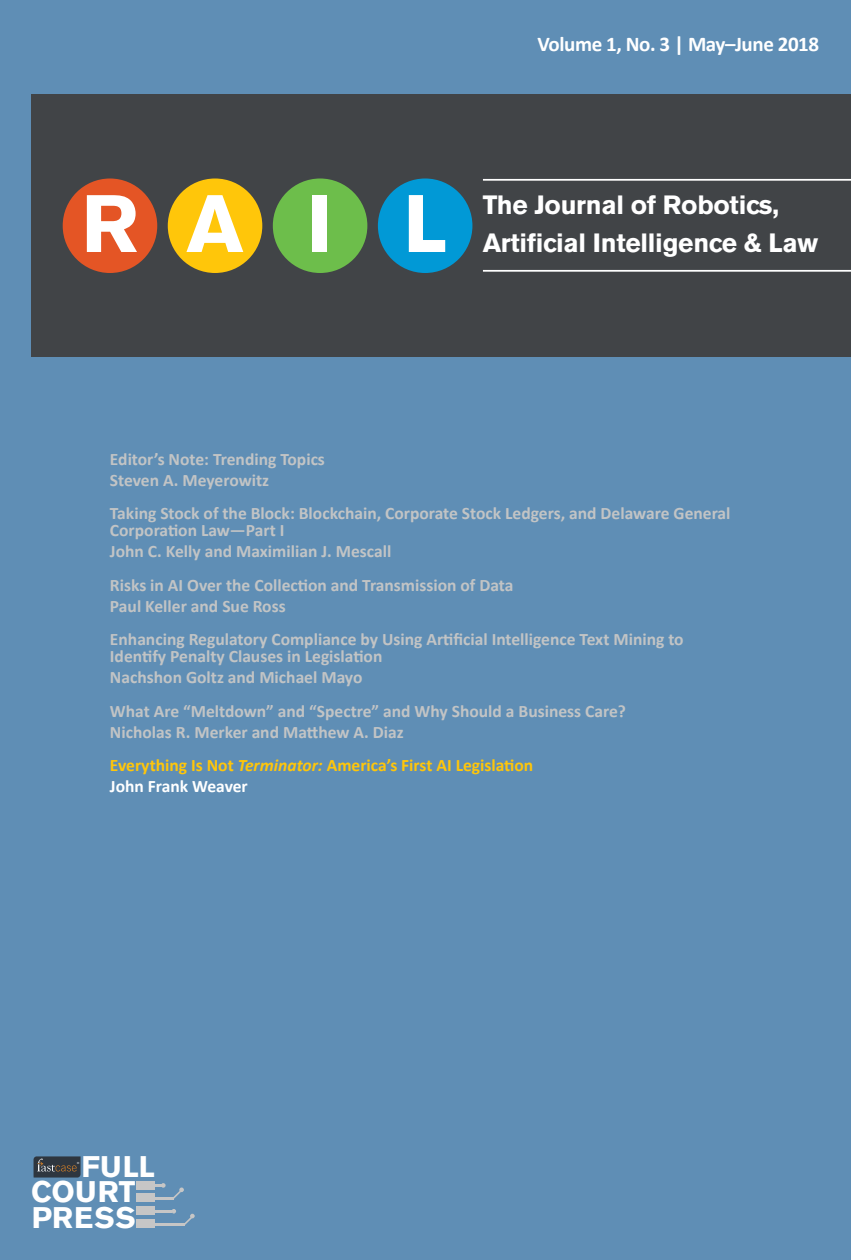
<style>
.page{position:relative;width:851px;height:1260px;background:#fff}
.page>*{position:absolute;margin:0;border:0;box-sizing:border-box;transform-origin:0 0}
.t1{font:700 80.5px "Akzidenz Grotesk BE";color:#fff}
.t2{font:700 29.57px/26.1px "Akzidenz Grotesk BE";color:#fff}
.t3{font:700 26.25px "Akzidenz Grotesk BE";letter-spacing:-.01em;color:#fff}
.t4{font:700 21px "Calibri";letter-spacing:-.02em;color:#fff}
.toc_article{font:700 17.5px/17.5px "Calibri";color:#c2c4c5}
.toc_author{font:700 17.5px "Calibri";color:#c2c4c5}
.toc_article-2{font:700 17.5px "Calibri";color:#ffc60a}
.toc_author-2{font:700 17.5px "Calibri";color:#fff}
.t5{font:2.8px "Arial";color:#fff}
.s1{font-style:italic}
</style>
<div class="page">
<div style="left:0;top:0;width:850px;height:1260px;background:#5f8eb5"></div>
<div style="left:136px;top:1181px;width:18px;height:8px;background:#c6c6c6"></div>
<div style="left:136px;top:1194px;width:18px;height:8px;background:#c6c6c6"></div>
<div style="left:136px;top:1207px;width:18px;height:8px;background:#c6c6c6"></div>
<div style="left:136px;top:1220px;width:18px;height:8px;background:#c6c6c6"></div>
<svg style="left:154px;top:1209px;width:22px;height:5px"></svg>
<hr style="left:154px;top:1223px;width:31px;height:2px;background:#c6c6c6">
<svg style="left:185px;top:1214px;width:10px;height:11px"></svg>
<svg style="left:152px;top:1183px;width:32px;height:16px"></svg>
<svg style="left:34px;top:1156px;width:47px;height:22px"></svg>
<div style="left:31px;top:94px;width:819px;height:263px;background:#414447"></div>
<div style="left:63px;top:178px;width:94px;height:95px;background:#e45525;border-radius:50%"></div>
<div style="left:168px;top:178px;width:94px;height:95px;background:#ffc60a;border-radius:50%"></div>
<div style="left:273px;top:178px;width:94px;height:95px;background:#6dbe4b;border-radius:50%"></div>
<div style="left:378px;top:178px;width:94px;height:95px;background:#0199d6;border-radius:50%"></div>
<hr style="left:483px;top:179px;width:367px;height:2px;background:#fff">
<hr style="left:483px;top:270px;width:367px;height:2px;background:#fff">
<p class="t4" style="left:537px;top:29px;width:283px">Volume 1, No. 3 | May–June 2018</p>
<p class="t1" style="left:81px;top:177px;width:58px">R</p>
<p class="t1" style="left:186px;top:177px;width:58px">A</p>
<p class="t1" style="left:307px;top:177px;width:27px">I</p>
<p class="t1" style="left:403px;top:177px;width:45px">L</p>
<p class="t3" style="left:483px;top:190px;width:297px">The Journal of Robotics,</p>
<p class="t3" style="left:483px;top:228px;width:337px">Artificial Intelligence &amp; Law</p>
<p class="toc_article" style="left:110px;top:450px;width:216px">Editor’s Note: Trending Topics</p>
<p class="toc_author" style="left:110px;top:467px;width:161px">Steven A. Meyerowitz</p>
<p class="toc_article" style="left:110px;top:504px;width:622px">Taking Stock of the Block: Blockchain, Corporate Stock Ledgers, and Delaware General<br>Corporation Law—Part I</p>
<p class="toc_author" style="left:110px;top:539px;width:283px">John C. Kelly and Maximilian J. Mescall</p>
<p class="toc_article" style="left:110px;top:576px;width:405px">Risks in AI Over the Collection and Transmission of Data</p>
<p class="toc_author" style="left:110px;top:593px;width:177px">Paul Keller and Sue Ross</p>
<p class="toc_article" style="left:110px;top:630px;width:575px">Enhancing Regulatory Compliance by Using Artificial Intelligence Text Mining to<br>Identify Penalty Clauses in Legislation</p>
<p class="toc_author" style="left:110px;top:665px;width:254px">Nachshon Goltz and Michael Mayo</p>
<p class="toc_article" style="left:110px;top:702px;width:517px">What Are “Meltdown” and “Spectre” and Why Should a Business Care?</p>
<p class="toc_author" style="left:110px;top:719px;width:295px">Nicholas R. Merker and Matthew A. Diaz</p>
<p class="toc_article-2" style="left:110px;top:753px;width:425px">Everything Is Not <span class="s1">Terminator:</span> America’s First AI Legislation</p>
<p class="toc_author-2" style="left:110px;top:774px;width:139px">John Frank Weaver</p>
<p class="t2" style="left:82px;top:1154px;width:75px">FULL</p>
<p class="t5" style="left:77px;top:1161px;width:4px">®</p>
<p class="t2" style="left:31px;top:1179px;width:106px">COURT<br>PRESS</p>
</div>
